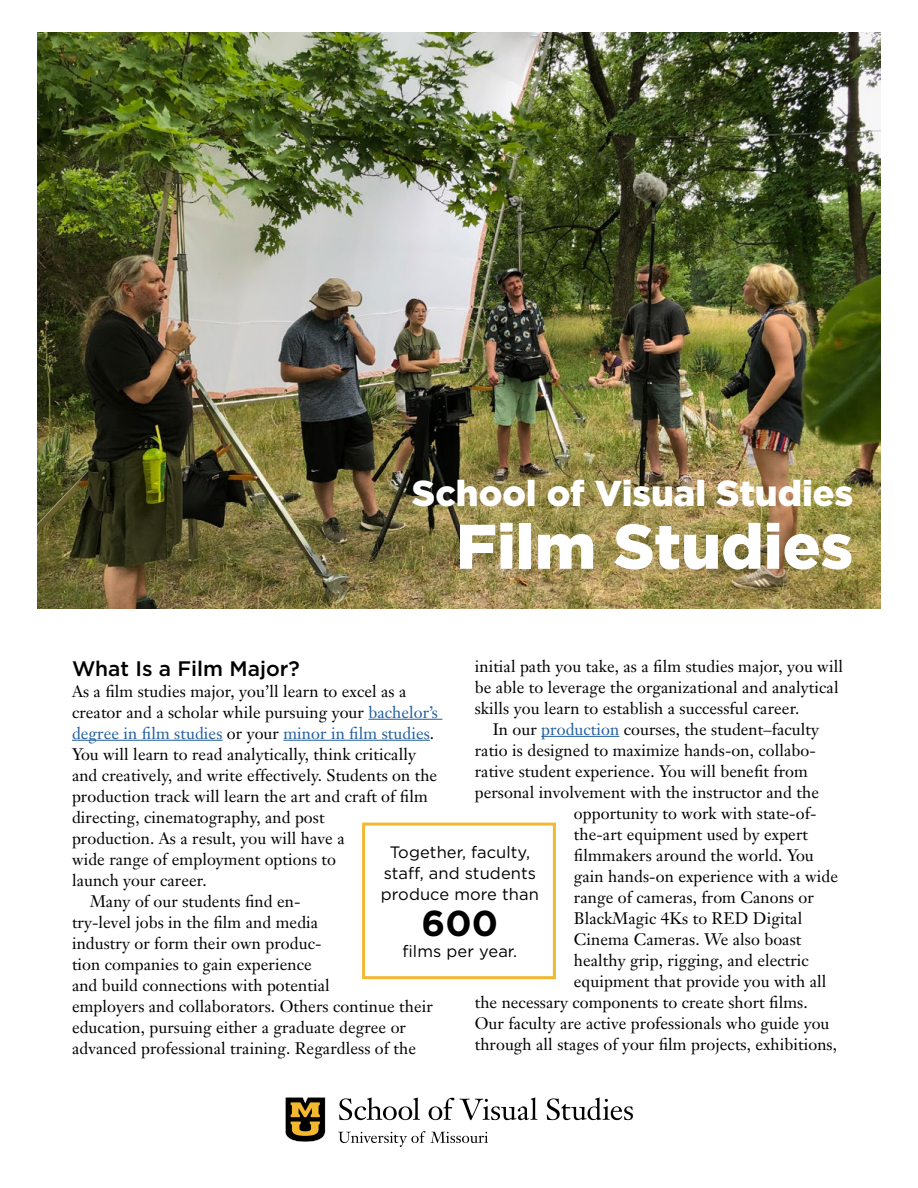
<style>
.page{position:relative;width:918px;height:1188px;background:#fff}
.page>*{position:absolute;margin:0;border:0;box-sizing:border-box;transform-origin:0 0}
.t1{font:900 63px "Gotham";color:#fff}
.t2{font:900 36px "Gotham";color:#fff}
.t3{font:700 36px "Gotham";color:#000}
.t4{font:500 21px "Gotham";color:#000}
.t5{font:16.5px/21px "Janson Text";letter-spacing:.005em;color:#000}
.t6{font:16.5px/21px "Gotham";letter-spacing:.005em;color:#000;text-align:center}
.t7{font:16.5px "Janson Text";letter-spacing:.005em;color:#215e9e}
.s1{color:#215e9e}
.s2{color:#000}
</style>
<div class="page">
<hr style="left:368px;top:719px;width:74px;height:1px;background:#215e9e">
<hr style="left:72px;top:740px;width:151px;height:1px;background:#215e9e">
<hr style="left:283px;top:740px;width:147px;height:1px;background:#215e9e">
<hr style="left:541px;top:736px;width:78px;height:1px;background:#215e9e">
<svg style="left:285px;top:1097px;width:40px;height:45px;background:#635125"></svg>
<svg style="left:338px;top:1131px;width:150px;height:16px"></svg>
<svg style="left:339px;top:1097px;width:81px;height:23px"></svg>
<svg style="left:429px;top:1098px;width:25px;height:22px"></svg>
<svg style="left:460px;top:1097px;width:77px;height:23px"></svg>
<svg style="left:547px;top:1097px;width:86px;height:23px"></svg>
<img style="left:38px;top:32px;width:842px;height:576px">
<div style="left:362px;top:823px;width:194px;height:156px;border:3px solid #f1b830"></div>
<h2 class="t2" style="left:412px;top:468px;width:443px">School of Visual Studies</h2>
<h1 class="t1" style="left:456px;top:503px;width:399px">Film Studies</h1>
<p class="t5" style="left:475px;top:655px;width:370px">initial path you take, as a film studies major, you will be able to leverage the organizational and analytical skills you learn to establish a successful career.</p>
<p class="t5" style="left:493px;top:718px;width:328px">In our <span class="s1">production</span> courses, the student–faculty</p>
<p class="t5" style="left:475px;top:739px;width:343px">ratio is designed to maximize hands-on, collabo-</p>
<p class="t5" style="left:475px;top:760px;width:335px">rative student experience. You will benefit from</p>
<p class="t5" style="left:475px;top:781px;width:346px">personal involvement with the instructor and the</p>
<p class="t5" style="left:574px;top:802px;width:244px">opportunity to work with state-of-</p>
<p class="t5" style="left:574px;top:823px;width:236px">the-art equipment used by expert</p>
<p class="t5" style="left:574px;top:844px;width:241px">filmmakers around the world. You</p>
<p class="t5" style="left:574px;top:865px;width:266px">gain hands-on experience with a wide</p>
<p class="t5" style="left:574px;top:886px;width:241px">range of cameras, from Canons or</p>
<p class="t5" style="left:574px;top:907px;width:230px">BlackMagic 4Ks to RED Digital</p>
<p class="t5" style="left:574px;top:928px;width:229px">Cinema Cameras. We also boast</p>
<p class="t5" style="left:574px;top:949px;width:237px">healthy grip, rigging, and electric</p>
<p class="t5" style="left:574px;top:970px;width:254px">equipment that provide you with all</p>
<p class="t5" style="left:475px;top:991px;width:335px">the necessary components to create short films.</p>
<p class="t5" style="left:475px;top:1012px;width:356px">Our faculty are active professionals who guide you</p>
<p class="t5" style="left:475px;top:1033px;width:364px">through all stages of your film projects, exhibitions,</p>
<p class="t4" style="left:72px;top:654px;width:229px">What Is a Film Major?</p>
<p class="t5" style="left:72px;top:680px;width:336px">As a film studies major, you’ll learn to excel as a</p>
<p class="t5" style="left:72px;top:701px;width:367px">creator and a scholar while pursuing your <span class="s1">bachelor’s</span></p>
<p class="t7" style="left:72px;top:722px;width:364px">degree in film studies <span class="s2">or your</span> minor in film studies<span class="s2">.</span></p>
<p class="t5" style="left:72px;top:743px;width:345px">You will learn to read analytically, think critically</p>
<p class="t5" style="left:72px;top:764px;width:367px">and creatively, and write effectively. Students on the</p>
<p class="t5" style="left:72px;top:785px;width:357px">production track will learn the art and craft of film</p>
<p class="t5" style="left:72px;top:806px;width:254px">directing, cinematography, and post</p>
<p class="t5" style="left:72px;top:827px;width:274px">production. As a result, you will have a</p>
<p class="t5" style="left:72px;top:848px;width:266px">wide range of employment options to</p>
<p class="t5" style="left:72px;top:869px;width:136px">launch your career.</p>
<p class="t5" style="left:90px;top:890px;width:212px">Many of our students find en-</p>
<p class="t5" style="left:72px;top:911px;width:248px">try-level jobs in the film and media</p>
<p class="t5" style="left:72px;top:932px;width:251px">industry or form their own produc-</p>
<p class="t5" style="left:72px;top:953px;width:241px">tion companies to gain experience</p>
<p class="t5" style="left:72px;top:974px;width:259px">and build connections with potential</p>
<p class="t5" style="left:72px;top:995px;width:362px">employers and collaborators. Others continue their</p>
<p class="t5" style="left:72px;top:1016px;width:336px">education, pursuing either a graduate degree or</p>
<p class="t5" style="left:72px;top:1037px;width:346px">advanced professional training. Regardless of the</p>
<p class="t6" style="left:381px;top:841px;width:160px">Together, faculty, staff, and students produce more than</p>
<h2 class="t3" style="left:422px;top:899px;width:78px">600</h2>
<p class="t6" style="left:403px;top:940px;width:116px">films per year.</p>
</div>
